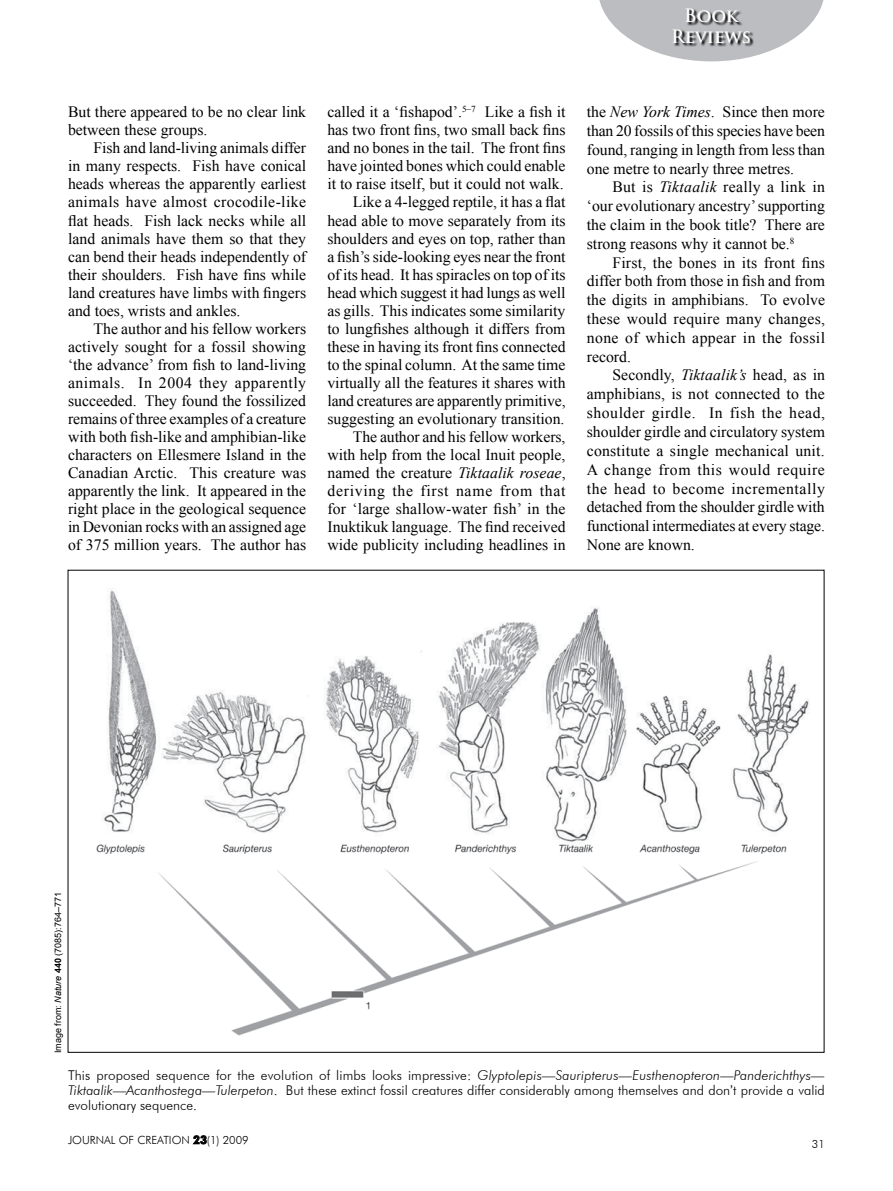
<style>
.page{position:relative;width:893px;height:1191px;background:#fff}
.page>*{position:absolute;margin:0;border:0;box-sizing:border-box;transform-origin:0 0}
.t1{font:700 18px/21px "Trajan Pro";color:#fff;text-align:center}
.t2{font:15.75px/18px "Times New Roman";color:#000;text-align:justify}
.t3{font:300 13.5px/15.1px "Futura BT";color:#000;text-align:justify}
.t4{font:300 11.25px "Futura BT";color:#000}
.t5{font:9px "Arial";color:#000}
.s1{font-style:italic}
.s2{font-weight:700}
.s3{font-family:"Arial";font-weight:400}
.s4{font-weight:800}
</style>
<div class="page">
<svg style="left:599px;top:0;width:225px;height:61px"></svg>
<svg style="left:672px;top:9px;width:82px;height:38px;background:#97989b"></svg>
<svg style="left:193px;top:1135px;width:14px;height:9px"></svg>
<img style="left:96px;top:590px;width:713px;height:446px">
<p class="t1" style="left:671px;top:5px;width:82px">Book<br>Reviews</p>
<p class="t2" style="left:68px;top:103px;width:240px">But there appeared to be no clear link between these groups.</p>
<p class="t2" style="left:68px;top:139px;width:240px;text-indent:26px">Fish and land-living animals differ in many respects. Fish have conical heads whereas the apparently earliest animals have almost crocodile-like flat heads. Fish lack necks while all land animals have them so that they can bend their heads independently of their shoulders. Fish have fins while land creatures have limbs with fingers and toes, wrists and ankles.</p>
<p class="t2" style="left:68px;top:319px;width:240px;text-indent:26px">The author and his fellow workers actively sought for a fossil showing ‘the advance’ from fish to land-living animals. In 2004 they apparently succeeded. They found the fossilized remains of three examples of a creature with both fish-like and amphibian-like characters on Ellesmere Island in the Canadian Arctic. This creature was apparently the link. It appeared in the right place in the geological sequence in Devonian rocks with an assigned age of 375 million years. The author has</p>
<p class="t2" style="left:327px;top:103px;width:240px;text-align:right">called it a ‘fishapod’.<sup>5–7</sup> Like a fish it has two front fins, two small back fins and no bones in the tail. The front fins have jointed bones which could enable it to raise itself, but it could not walk.<br>Like a 4-legged reptile, it has a flat head able to move separately from its shoulders and eyes on top, rather than a fish’s side-looking eyes near the front of its head. It has spiracles on top of its head which suggest it had lungs as well as gills. This indicates some similarity to lungfishes although it differs from these in having its front fins connected to the spinal column. At the same time virtually all the features it shares with land creatures are apparently primitive, suggesting an evolutionary transition.<br>The author and his fellow workers, with help from the local Inuit people, named the creature <span class="s1">Tiktaalik roseae</span>, deriving the first name from that for ‘large shallow-water fish’ in the Inuktikuk language. The find received wide publicity including headlines in</p>
<p class="t2" style="left:587px;top:102px;width:240px;line-height:18.8px">the <span class="s1">New York Times</span>. Since then more than 20 fossils of this species have been found, ranging in length from less than one metre to nearly three metres.</p>
<p class="t2" style="left:587px;top:177px;width:240px;line-height:18.8px;text-indent:26px">But is <span class="s1">Tiktaalik</span> really a link in ‘our evolutionary ancestry’ supporting the claim in the book title? There are strong reasons why it cannot be.<sup>8</sup></p>
<p class="t2" style="left:587px;top:253px;width:240px;line-height:18.8px;text-indent:26px">First, the bones in its front fins differ both from those in fish and from the digits in amphibians. To evolve these would require many changes, none of which appear in the fossil record.</p>
<p class="t2" style="left:587px;top:365px;width:240px;line-height:18.9px;text-indent:26px">Secondly, <span class="s1">Tiktaalik’s</span> head, as in amphibians, is not connected to the shoulder girdle. In fish the head, shoulder girdle and circulatory system constitute a single mechanical unit.<br>A change from this would require the head to become incrementally detached from the shoulder girdle with functional intermediates at every stage.<br>None are known.</p>
<p class="t5" style="left:52px;top:1053px;width:163px;rotate:-90deg">Image from: <span class="s1">Nature</span> <span class="s2">440</span> (7085):764–771</p>
<p class="t3" style="left:68px;top:1067px;width:758px">This proposed sequence for the evolution of limbs looks impressive: <span class="s1">Glyptolepis—Sauripterus—Eusthenopteron—Panderichthys— Tiktaalik—Acanthostega—Tulerpeton</span>. But these extinct fossil creatures differ considerably among themselves and don<span class="s3">’</span>t provide a valid evolutionary sequence.</p>
<p class="t4" style="left:68px;top:1133px;width:182px">JOURNAL OF CREATION <span class="s4">23</span>(1) 2009</p>
<p class="t4" style="left:812px;top:1136px;width:14px">31</p>
</div>
